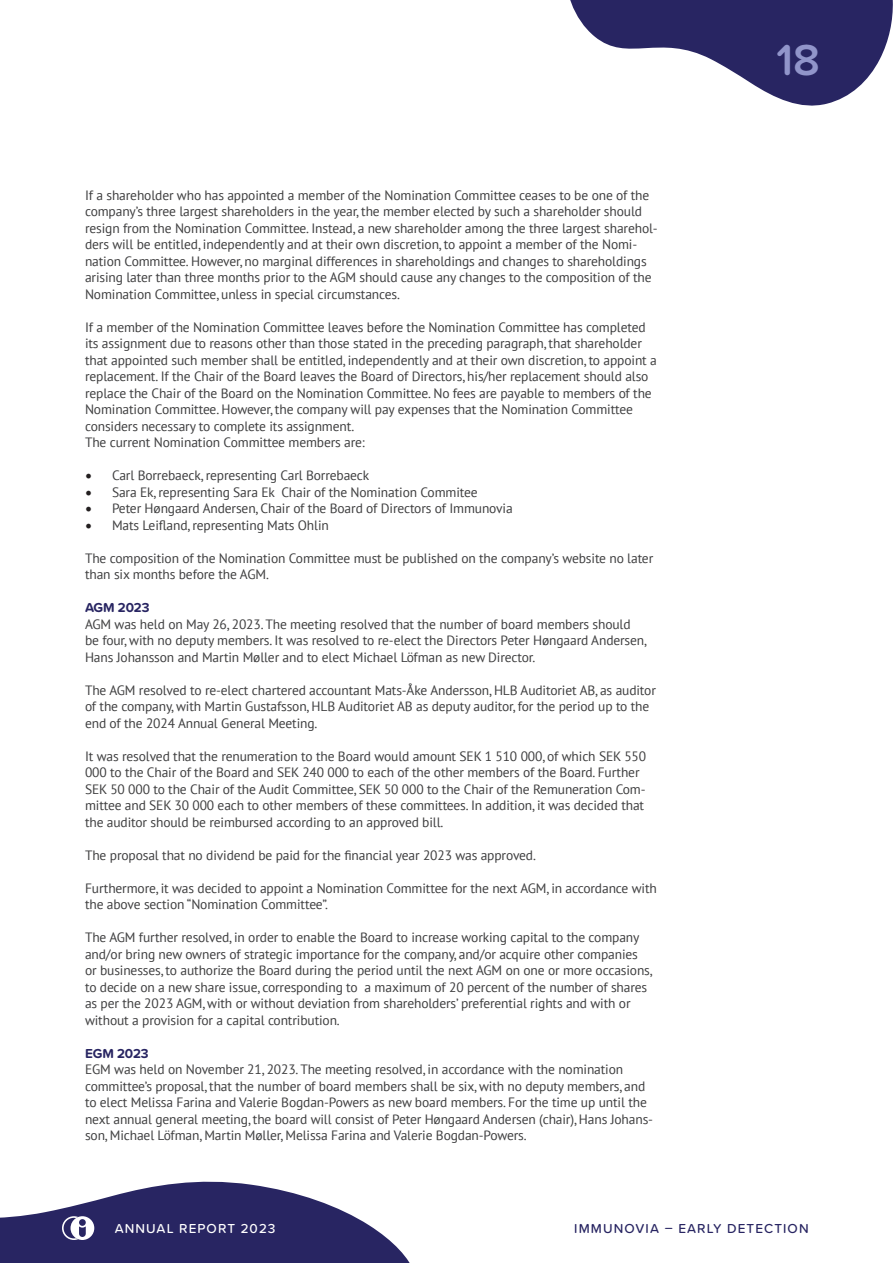
<style>
.page{position:relative;width:893px;height:1263px;background:#fff}
.page>*{position:absolute;margin:0;border:0;box-sizing:border-box;transform-origin:0 0}
.t1{font:600 45px "Proxima Soft";color:#9195ca}
.t2{font:13.5px/16.5px "PT Sans";letter-spacing:-.01em;color:#3e3e3f}
.t3{font:500 13.5px "Proxima Soft";letter-spacing:.08em;color:#282562}
.t4{font:500 13.5px "Proxima Soft";letter-spacing:.08em;color:#fff}
.t5{font:700 13.5px "Proxima Soft";letter-spacing:-.01em;color:#282562}
.s1{font-family:"Minion Pro";font-size:18px;color:#231f20}
</style>
<div class="page">
<svg style="left:570px;top:0;width:323px;height:106px"></svg>
<svg style="left:0;top:1181px;width:410px;height:82px"></svg>
<p class="t2" style="left:85px;top:186px;width:574px">If a shareholder who has appointed a member of the Nomination Committee ceases to be one of the company’s three largest shareholders in the year, the member elected by such a shareholder should resign from the Nomination Committee. Instead, a new shareholder among the three largest sharehol&shy;ders will be entitled, independently and at their own discretion, to appoint a member of the Nomi&shy;nation Committee. However, no marginal differences in shareholdings and changes to shareholdings arising later than three months prior to the AGM should cause any changes to the composition of the Nomination Committee, unless in special circumstances.</p>
<p class="t2" style="left:85px;top:318px;width:573px">If a member of the Nomination Committee leaves before the Nomination Committee has completed its assignment due to reasons other than those stated in the preceding paragraph, that shareholder that appointed such member shall be entitled, independently and at their own discretion, to appoint a replacement. If the Chair of the Board leaves the Board of Directors, his/her replacement should also replace the Chair of the Board on the Nomination Committee. No fees are payable to members of the Nomination Committee. However, the company will pay expenses that the Nomination Committee considers necessary to complete its assignment.</p>
<p class="t2" style="left:85px;top:434px;width:281px">The current Nomination Committee members are:</p>
<p class="t2" style="left:85px;top:467px;width:286px"><span class="s1">•</span> Carl Borrebaeck, representing Carl Borrebaeck</p>
<p class="t2" style="left:85px;top:483px;width:394px"><span class="s1">•</span> Sara Ek, representing Sara Ek Chair of the Nomination Commitee</p>
<p class="t2" style="left:85px;top:500px;width:429px"><span class="s1">•</span> Peter Høngaard Andersen, Chair of the Board of Directors of Immunovia</p>
<p class="t2" style="left:85px;top:516px;width:245px"><span class="s1">•</span> Mats Leifland, representing Mats Ohlin</p>
<p class="t2" style="left:85px;top:549px;width:570px">The composition of the Nomination Committee must be published on the company’s website no later than six months before the AGM.</p>
<p class="t5" style="left:85px;top:597px;width:66px">AGM 2023</p>
<p class="t2" style="left:85px;top:615px;width:563px">AGM was held on May 26, 2023. The meeting resolved that the number of board members should be four, with no deputy members. It was resolved to re-elect the Directors Peter Høngaard Andersen,<br>Hans Johansson and Martin Møller and to elect Michael Löfman as new Director.</p>
<p class="t2" style="left:85px;top:681px;width:572px">The AGM resolved to re-elect chartered accountant Mats-Åke Andersson, HLB Auditoriet AB, as auditor of the company, with Martin Gustafsson, HLB Auditoriet AB as deputy auditor, for the period up to the end of the 2024 Annual General Meeting.</p>
<p class="t2" style="left:85px;top:747px;width:563px">It was resolved that the renumeration to the Board would amount SEK 1 510 000, of which SEK 550<br>000 to the Chair of the Board and SEK 240 000 to each of the other members of the Board. Further SEK 50 000 to the Chair of the Audit Committee, SEK 50 000 to the Chair of the Remuneration Com&shy;mittee and SEK 30 000 each to other members of these committees. In addition, it was decided that the auditor should be reimbursed according to an approved bill.</p>
<p class="t2" style="left:85px;top:846px;width:452px">The proposal that no dividend be paid for the financial year 2023 was approved.</p>
<p class="t2" style="left:85px;top:879px;width:573px">Furthermore, it was decided to appoint a Nomination Committee for the next AGM, in accordance with the above section “Nomination Committee”.</p>
<p class="t2" style="left:85px;top:929px;width:569px">The AGM further resolved, in order to enable the Board to increase working capital to the company and/or bring new owners of strategic importance for the company, and/or acquire other companies or businesses, to authorize the Board during the period until the next AGM on one or more occasions, to decide on a new share issue, corresponding to a maximum of 20 percent of the number of shares as per the 2023 AGM, with or without deviation from shareholders’ preferential rights and with or without a provision for a capital contribution.</p>
<p class="t5" style="left:85px;top:1043px;width:65px">EGM 2023</p>
<p class="t2" style="left:85px;top:1061px;width:570px">EGM was held on November 21, 2023. The meeting resolved, in accordance with the nomination committee’s proposal, that the number of board members shall be six, with no deputy members, and to elect Melissa Farina and Valerie Bogdan-Powers as new board members. For the time up until the next annual general meeting, the board will consist of Peter Høngaard Andersen (chair), Hans Johans&shy;son, Michael Löfman, Martin Møller, Melissa Farina and Valerie Bogdan-Powers.</p>
<h1 class="t1" style="left:776px;top:26px;width:45px">18</h1>
<p class="t4" style="left:115px;top:1218px;width:162px">ANNUAL REPORT 2023</p>
<p class="t3" style="left:574px;top:1218px;width:236px">IMMUNOVIA – EARLY DETECTION</p>
</div>
